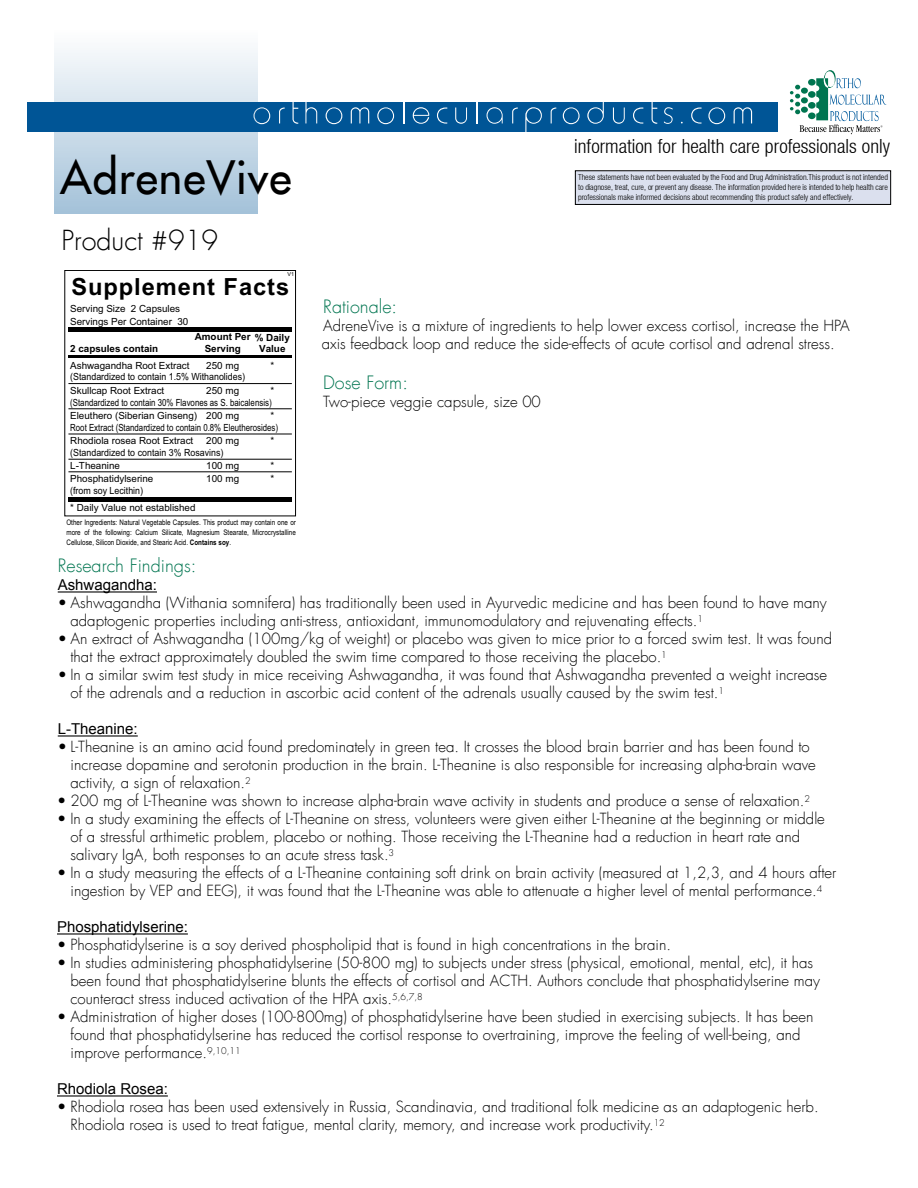
<style>
.page{position:relative;width:918px;height:1188px;background:#fff}
.page>*{position:absolute;margin:0;border:0;box-sizing:border-box;transform-origin:0 0}
.t1{font:45px "Futura LT";letter-spacing:.025em;color:#000}
.t2{font:300 27px "Futura LT";color:#000}
.t3{font:700 23.7px "Arial";letter-spacing:.04em;color:#000}
.t4{font:300 condensed 19.5px "Helvetica Neue";color:#000}
.t5{font:300 18px "Futura LT";color:#007550}
.t6{font:300 15px/18px "Futura LT";color:#000}
.t7{font:15px "Arial";color:#000}
.t8{font:9.9px/11.7px "Arial";color:#000;text-align:right}
.t9{font:9.9px/13.5px "Arial";color:#000;scale:.9 1}
.t10{font:700 9.9px/11.4px "Arial";color:#000}
.t11{font:300 condensed 8.25px/9.8px "Helvetica Neue";color:#000;text-align:justify}
.t12{font:7.65px/10.2px "Arial Narrow";color:#000;text-align:justify}
.t13{font:5.4px "Arial";color:#000}
.s1{font-weight:700}
</style>
<div class="page">
<svg style="left:790px;top:70px;width:96px;height:64px"></svg>
<div style="left:27px;top:102px;width:751px;height:30px;background:#005596"></div>
<svg style="left:258px;top:107px;width:12px;height:17px"></svg>
<svg style="left:279px;top:108px;width:6px;height:15px"></svg>
<svg style="left:293px;top:102px;width:5px;height:22px"></svg>
<svg style="left:305px;top:102px;width:12px;height:21px"></svg>
<svg style="left:326px;top:107px;width:16px;height:17px"></svg>
<svg style="left:351px;top:107px;width:18px;height:16px"></svg>
<svg style="left:377px;top:107px;width:17px;height:17px"></svg>
<svg style="left:403px;top:102px;width:1px;height:21px"></svg>
<svg style="left:413px;top:107px;width:16px;height:17px"></svg>
<svg style="left:437px;top:108px;width:10px;height:16px"></svg>
<svg style="left:455px;top:108px;width:12px;height:16px"></svg>
<svg style="left:477px;top:102px;width:1px;height:21px"></svg>
<svg style="left:487px;top:107px;width:16px;height:17px"></svg>
<svg style="left:512px;top:108px;width:6px;height:15px"></svg>
<svg style="left:525px;top:107px;width:17px;height:25px"></svg>
<svg style="left:551px;top:108px;width:5px;height:15px"></svg>
<svg style="left:563px;top:107px;width:17px;height:17px"></svg>
<svg style="left:587px;top:102px;width:17px;height:22px"></svg>
<svg style="left:613px;top:108px;width:12px;height:16px"></svg>
<svg style="left:633px;top:108px;width:10px;height:16px"></svg>
<svg style="left:652px;top:102px;width:5px;height:22px"></svg>
<svg style="left:664px;top:107px;width:9px;height:17px"></svg>
<svg style="left:691px;top:108px;width:11px;height:16px"></svg>
<svg style="left:708px;top:107px;width:17px;height:17px"></svg>
<svg style="left:734px;top:107px;width:18px;height:16px"></svg>
<div style="left:575px;top:171px;width:316px;height:33px;background:#dbe0ee"></div>
<div style="left:575px;top:171px;width:316px;height:34px;border:1px solid #000"></div>
<svg style="left:54px;top:50px;width:204px;height:164px"></svg>
<hr style="left:58px;top:591px;width:99px;height:2px;background:#000">
<hr style="left:58px;top:735px;width:80px;height:2px;background:#000">
<hr style="left:57px;top:933px;width:131px;height:2px;background:#000">
<hr style="left:57px;top:1095px;width:111px;height:2px;background:#000">
<div style="left:64px;top:270px;width:232px;height:246px;border:1px solid #000"></div>
<div style="left:68px;top:327px;width:224px;height:5px;background:#000"></div>
<hr style="left:68px;top:355px;width:224px;height:2px;background:#000">
<hr style="left:68px;top:497px;width:224px;height:4px;background:#000">
<hr style="left:68px;top:383px;width:224px;height:1px;background:#000">
<hr style="left:68px;top:408px;width:224px;height:1px;background:#000">
<hr style="left:68px;top:434px;width:224px;height:1px;background:#000">
<hr style="left:68px;top:459px;width:224px;height:1px;background:#000">
<hr style="left:68px;top:471px;width:224px;height:1px;background:#000">
<h1 class="t1" style="left:60px;top:148px;width:233px">AdreneVive</h1>
<h2 class="t2" style="left:62px;top:224px;width:158px">Product #919</h2>
<p class="t13" style="left:287px;top:271px;width:8px">V1</p>
<h3 class="t3" style="left:71px;top:271px;width:219px">Supplement Facts</h3>
<p class="t8" style="left:70px;top:315px;width:120px">Servings Per Container 30</p>
<p class="t8" style="left:70px;top:303px;width:112px">Serving Size 2 Capsules</p>
<p class="t10" style="left:70px;top:343px;width:90px">2 capsules contain</p>
<p class="t10" style="left:259px;top:332px;width:32px;text-indent:-64px">Amount Per % Daily<br>Value</p>
<p class="t8" style="left:70px;top:359px;width:121px">Ashwagandha Root Extract</p>
<p class="t8" style="left:206px;top:359px;width:34px">250 mg</p>
<p class="t8" style="left:270px;top:359px;width:5px">*</p>
<p class="t9" style="left:70px;top:370px;width:196px">(Standardized to contain 1.5% Withanolides)<br>Skullcap Root Extract</p>
<p class="t10" style="left:205px;top:343px;width:38px">Serving</p>
<p class="t8" style="left:70px;top:385px;width:206px">*<br>(Standardized to contain 30% Flavones as S. baicalensis)</p>
<p class="t8" style="left:70px;top:410px;width:170px">Eleuthero (Siberian Ginseng) 200 mg</p>
<p class="t8" style="left:206px;top:385px;width:34px">250 mg</p>
<p class="t8" style="left:70px;top:410px;width:210px;text-align:left;text-indent:200px">*<br>Root Extract (Standardized to contain 0.8% Eleutherosides)</p>
<p class="t8" style="left:70px;top:435px;width:125px">Rhodiola rosea Root Extract</p>
<p class="t8" style="left:206px;top:435px;width:34px">200 mg</p>
<p class="t8" style="left:270px;top:435px;width:5px">*</p>
<p class="t9" style="left:70px;top:446px;width:172px">(Standardized to contain 3% Rosavins)<br>L-Theanine</p>
<p class="t8" style="left:206px;top:460px;width:34px">100 mg</p>
<p class="t8" style="left:270px;top:460px;width:5px">*</p>
<p class="t8" style="left:70px;top:473px;width:85px">Phosphatidylserine</p>
<p class="t8" style="left:206px;top:473px;width:34px">100 mg</p>
<p class="t8" style="left:270px;top:473px;width:5px">*</p>
<p class="t9" style="left:70px;top:482px;width:141px;line-height:17.5px">(from soy Lecithin)<br>* Daily Value not established</p>
<p class="t12" style="left:66px;top:517px;width:231px">Other Ingredients: Natural Vegetable Capsules. This product may contain one or more of the following: Calcium Silicate, Magnesium Stearate, Microcrystalline Cellulose, Silicon Dioxide, and Stearic Acid. <span class="s1">Contains soy</span>.</p>
<h3 class="t4" style="left:574px;top:135px;width:317px">information for health care professionals only</h3>
<p class="t11" style="left:578px;top:173px;width:311px">These statements have not been evaluated by the Food and Drug Administration.This product is not intended to diagnose, treat, cure, or prevent any disease. The information provided here is intended to help health care professionals make informed decisions about recommending this product safely and effectively.</p>
<p class="t5" style="left:323px;top:296px;width:75px">Rationale:</p>
<p class="t6" style="left:322px;top:317px;width:529px">AdreneVive is a mixture of ingredients to help lower excess cortisol, increase the HPA axis feedback loop and reduce the side-effects of acute cortisol and adrenal stress.</p>
<p class="t5" style="left:323px;top:371px;width:86px">Dose Form:</p>
<p class="t6" style="left:323px;top:393px;width:219px">Two-piece veggie capsule, size 00</p>
<p class="t5" style="left:58px;top:555px;width:140px">Research Findings:</p>
<p class="t7" style="left:58px;top:575px;width:101px">Ashwagandha:</p>
<p class="t6" style="left:70px;top:594px;width:758px;text-indent:-13px">• Ashwagandha (Withania somnifera) has traditionally been used in Ayurvedic medicine and has been found to have many adaptogenic properties including anti-stress, antioxidant, immunomodulatory and rejuvenating effects.<sup>1</sup></p>
<p class="t6" style="left:70px;top:630px;width:763px;text-indent:-13px">• An extract of Ashwagandha (100mg/kg of weight) or placebo was given to mice prior to a forced swim test. It was found that the extract approximately doubled the swim time compared to those receiving the placebo.<sup>1</sup></p>
<p class="t6" style="left:70px;top:666px;width:758px;text-indent:-13px">• In a similar swim test study in mice receiving Ashwagandha, it was found that Ashwagandha prevented a weight increase of the adrenals and a reduction in ascorbic acid content of the adrenals usually caused by the swim test.<sup>1</sup></p>
<p class="t7" style="left:58px;top:719px;width:82px">L-Theanine:</p>
<p class="t6" style="left:70px;top:738px;width:747px;text-indent:-13px">• L-Theanine is an amino acid found predominately in green tea. It crosses the blood brain barrier and has been found to increase dopamine and serotonin production in the brain. L-Theanine is also responsible for increasing alpha-brain wave activity, a sign of relaxation.<sup>2</sup></p>
<p class="t6" style="left:57px;top:792px;width:755px">• 200 mg of L-Theanine was shown to increase alpha-brain wave activity in students and produce a sense of relaxation.<sup>2</sup></p>
<p class="t6" style="left:71px;top:810px;width:756px;text-indent:-14px">• In a study examining the effects of L-Theanine on stress, volunteers were given either L-Theanine at the beginning or middle of a stressful arthimetic problem, placebo or nothing. Those receiving the L-Theanine had a reduction in heart rate and salivary IgA, both responses to an acute stress task.<sup>3</sup></p>
<p class="t6" style="left:57px;top:864px;width:781px;text-align:center">• In a study measuring the effects of a L-Theanine containing soft drink on brain activity (measured at 1,2,3, and 4 hours after ingestion by VEP and EEG), it was found that the L-Theanine was able to attenuate a higher level of mental performance.<sup>4</sup></p>
<p class="t7" style="left:57px;top:917px;width:132px">Phosphatidylserine:</p>
<p class="t6" style="left:57px;top:936px;width:616px">• Phosphatidylserine is a soy derived phospholipid that is found in high concentrations in the brain.</p>
<p class="t6" style="left:70px;top:954px;width:751px;text-indent:-14px">• In studies administering phosphatidylserine (50-800 mg) to subjects under stress (physical, emotional, mental, etc), it has been found that phosphatidylserine blunts the effects of cortisol and ACTH. Authors conclude that phosphatidylserine may counteract stress induced activation of the HPA axis.<sup>5,6,7,8</sup></p>
<p class="t6" style="left:70px;top:1008px;width:744px;text-indent:-14px">• Administration of higher doses (100-800mg) of phosphatidylserine have been studied in exercising subjects. It has been found that phosphatidylserine has reduced the cortisol response to overtraining, improve the feeling of well-being, and improve performance.<sup>9,10,11</sup></p>
<p class="t7" style="left:57px;top:1079px;width:112px">Rhodiola Rosea:</p>
<p class="t6" style="left:70px;top:1098px;width:750px;text-indent:-14px">• Rhodiola rosea has been used extensively in Russia, Scandinavia, and traditional folk medicine as an adaptogenic herb.<br>Rhodiola rosea is used to treat fatigue, mental clarity, memory, and increase work productivity.<sup>12</sup></p>
</div>
